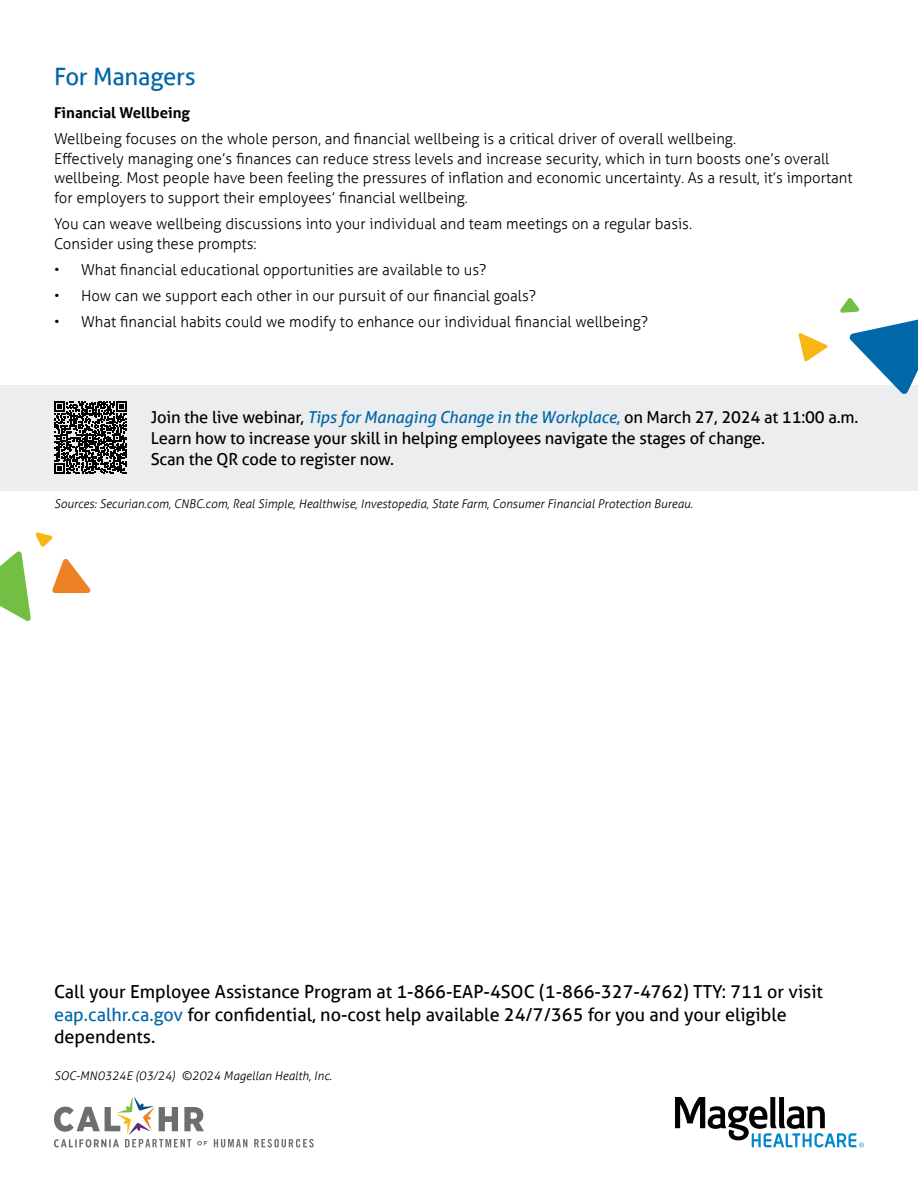
<style>
.page{position:relative;width:918px;height:1188px;background:#fff}
.page>*{position:absolute;margin:0;border:0;box-sizing:border-box;transform-origin:0 0}
.Page_2_-_H1{font:24px "Aller";letter-spacing:-.01em;color:#0067a9}
.Body_copy{font:18px/22.5px "Aller";color:#000}
.Front_sidebar_webinar{font:16.5px/21px "Aller";letter-spacing:-.01em;color:#000}
.Body_copy_before_bullets{font:300 15px/19.5px "Aller";color:#000}
.Body_copy_before_bullets-2{font:700 15px "Aller";color:#000}
.Footer_Item_Code_Copyright{font:italic 300 12px "Aller";color:#000}
.s1{font-style:italic;color:#0067a9}
.s2{color:#0067a9}
</style>
<div class="page">
<div style="left:0;top:385px;width:918px;height:105px;background:#ecedee"></div>
<svg style="left:0;top:532px;width:91px;height:89px"></svg>
<svg style="left:798px;top:333px;width:30px;height:29px"></svg>
<svg style="left:840px;top:298px;width:78px;height:96px"></svg>
<svg style="left:54px;top:402px;width:73px;height:72px"></svg>
<svg style="left:54px;top:1097px;width:260px;height:50px"></svg>
<svg style="left:675px;top:1097px;width:189px;height:50px"></svg>
<h1 class="Page_2_-_H1" style="left:54px;top:62px;width:143px">For Managers</h1>
<p class="Body_copy_before_bullets-2" style="left:54px;top:104px;width:138px">Financial Wellbeing</p>
<p class="Body_copy_before_bullets" style="left:54px;top:129px;width:800px">Wellbeing focuses on the whole person, and financial wellbeing is a critical driver of overall wellbeing.<br>Effectively managing one’s finances can reduce stress levels and increase security, which in turn boosts one’s overall wellbeing. Most people have been feeling the pressures of inflation and economic uncertainty. As a result, it’s important for employers to support their employees’ financial wellbeing.</p>
<p class="Body_copy_before_bullets" style="left:54px;top:214px;width:640px">You can weave wellbeing discussions into your individual and team meetings on a regular basis.<br>Consider using these prompts:</p>
<p class="Body_copy_before_bullets" style="left:54px;top:260px;width:434px">• What financial educational opportunities are available to us?</p>
<p class="Body_copy_before_bullets" style="left:54px;top:286px;width:484px">• How can we support each other in our pursuit of our financial goals?</p>
<p class="Body_copy_before_bullets" style="left:54px;top:312px;width:596px">• What financial habits could we modify to enhance our individual financial wellbeing?</p>
<p class="Front_sidebar_webinar" style="left:151px;top:407px;width:709px">Join the live webinar, <span class="s1">Tips for Managing Change in the Workplace,</span> on March 27, 2024 at 11:00 a.m.<br>Learn how to increase your skill in helping employees navigate the stages of change.<br>Scan the QR code to register now.</p>
<p class="Footer_Item_Code_Copyright" style="left:54px;top:496px;width:640px">Sources: Securian.com, CNBC.com, Real Simple, Healthwise, Investopedia, State Farm, Consumer Financial Protection Bureau.</p>
<p class="Body_copy" style="left:54px;top:980px;width:771px">Call your Employee Assistance Program at 1-866-EAP-4SOC (1-866-327-4762) TTY: 711 or visit <span class="s2">eap.calhr.ca.gov</span> for confidential, no-cost help available 24/7/365 for you and your eligible dependents.</p>
<p class="Footer_Item_Code_Copyright" style="left:54px;top:1069px;width:279px">SOC-MN0324E (03/24) ©2024 Magellan Health, Inc.</p>
</div>
